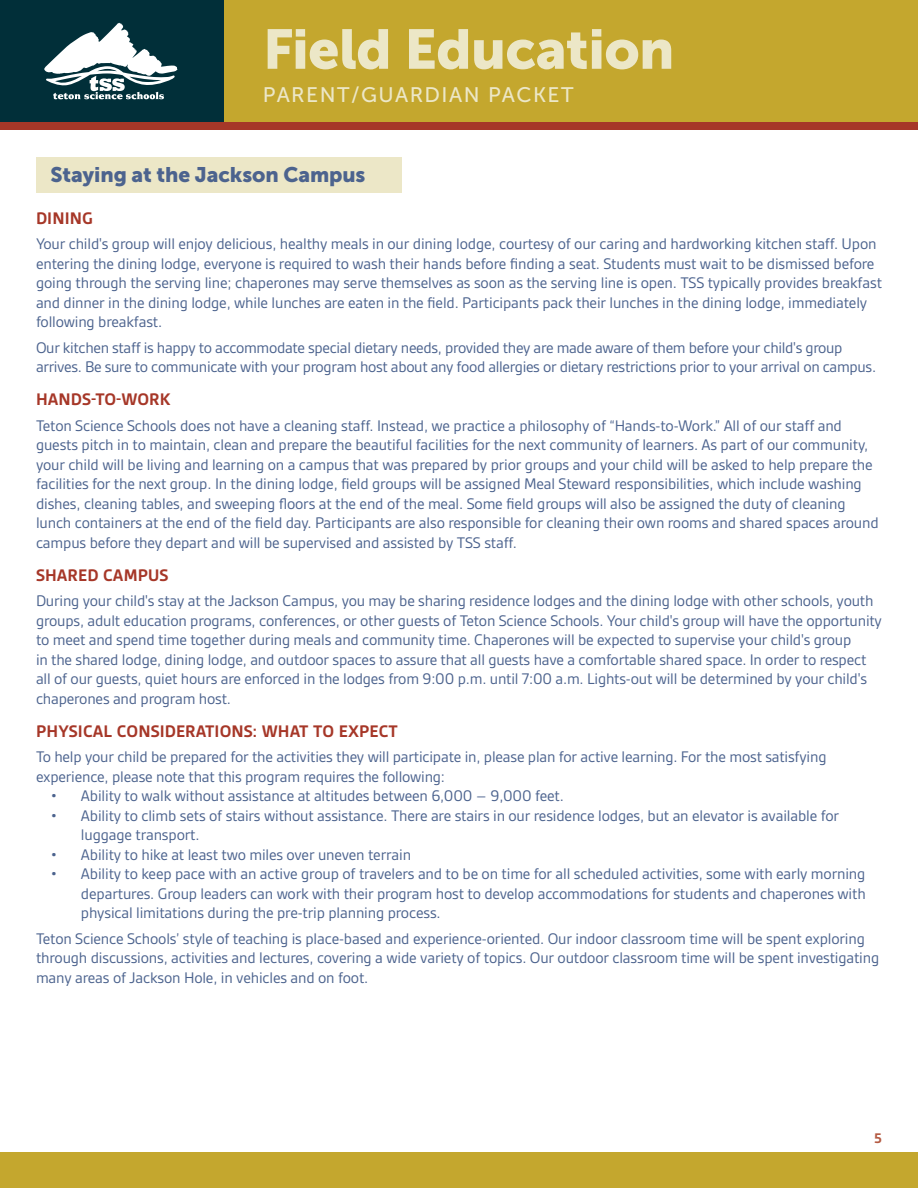
<style>
.page{position:relative;width:918px;height:1188px;background:#fff}
.page>*{position:absolute;margin:0;border:0;box-sizing:border-box;transform-origin:0 0}
.t1{font:55.5px "Museo Sans 900";letter-spacing:-.01em;color:#ece7c7}
.t2{font:21px "Museo Sans 900";letter-spacing:-.005em;color:#4c638e}
.t3{font:21px "Museo Sans 500";letter-spacing:.07em;color:#ece7c7}
.t4{font:700 18px "Gesta";letter-spacing:.005em;color:#a63728}
.t5{font:16.5px/19.5px "Gesta";letter-spacing:-.01em;color:#4c638e}
.t6{font:700 15px "Gesta";color:#b45b43}
</style>
<div class="page">
<div style="left:0;top:7px;width:918px;height:123px;background:#a63728"></div>
<div style="left:224px;top:0;width:694px;height:122px;background:#c4a72e"></div>
<div style="left:0;top:0;width:224px;height:122px;background:#012f39"></div>
<svg style="left:44px;top:23px;width:133px;height:76px"></svg>
<div style="left:0;top:1152px;width:918px;height:36px;background:#c4a72e"></div>
<div style="left:36px;top:157px;width:365px;height:36px;background:#ece7c7"></div>
<h1 class="t1" style="left:263px;top:18px;width:413px">Field Education</h1>
<p class="t3" style="left:263px;top:83px;width:312px">PARENT/GUARDIAN PACKET</p>
<p class="t2" style="left:51px;top:162px;width:316px">Staying at the Jackson Campus</p>
<p class="t4" style="left:36px;top:208px;width:59px">DINING</p>
<p class="t5" style="left:36px;top:234px;width:848px">Your child's group will enjoy delicious, healthy meals in our dining lodge, courtesy of our caring and hardworking kitchen staff. Upon entering the dining lodge, everyone is required to wash their hands before finding a seat. Students must wait to be dismissed before going through the serving line; chaperones may serve themselves as soon as the serving line is open. TSS typically provides breakfast and dinner in the dining lodge, while lunches are eaten in the field. Participants pack their lunches in the dining lodge, immediately following breakfast.</p>
<p class="t5" style="left:36px;top:338px;width:842px">Our kitchen staff is happy to accommodate special dietary needs, provided they are made aware of them before your child's group arrives. Be sure to communicate with your program host about any food allergies or dietary restrictions prior to your arrival on campus.</p>
<p class="t4" style="left:36px;top:389px;width:136px">HANDS-TO-WORK</p>
<p class="t5" style="left:36px;top:416px;width:844px">Teton Science Schools does not have a cleaning staff. Instead, we practice a philosophy of “Hands-to-Work.” All of our staff and guests pitch in to maintain, clean and prepare the beautiful facilities for the next community of learners. As part of our community, your child will be living and learning on a campus that was prepared by prior groups and your child will be asked to help prepare the facilities for the next group. In the dining lodge, field groups will be assigned Meal Steward responsibilities, which include washing dishes, cleaning tables, and sweeping floors at the end of the meal. Some field groups will also be assigned the duty of cleaning lunch containers at the end of the field day. Participants are also responsible for cleaning their own rooms and shared spaces around campus before they depart and will be supervised and assisted by TSS staff.</p>
<p class="t4" style="left:36px;top:565px;width:134px">SHARED CAMPUS</p>
<p class="t5" style="left:36px;top:591px;width:848px">During your child's stay at the Jackson Campus, you may be sharing residence lodges and the dining lodge with other schools, youth groups, adult education programs, conferences, or other guests of Teton Science Schools. Your child's group will have the opportunity to meet and spend time together during meals and community time. Chaperones will be expected to supervise your child's group<br>in the shared lodge, dining lodge, and outdoor spaces to assure that all guests have a comfortable shared space. In order to respect all of our guests, quiet hours are enforced in the lodges from 9:00 p.m. until 7:00 a.m. Lights-out will be determined by your child's chaperones and program host.</p>
<p class="t4" style="left:36px;top:721px;width:363px">PHYSICAL CONSIDERATIONS: WHAT TO EXPECT</p>
<p class="t5" style="left:36px;top:747px;width:792px">To help your child be prepared for the activities they will participate in, please plan for active learning. For the most satisfying experience, please note that this program requires the following:</p>
<p class="t5" style="left:51px;top:786px;width:514px">• Ability to walk without assistance at altitudes between 6,000 – 9,000 feet.</p>
<p class="t5" style="left:81px;top:806px;width:760px;text-indent:-30px">• Ability to climb sets of stairs without assistance. There are stairs in our residence lodges, but an elevator is available for luggage transport.</p>
<p class="t5" style="left:51px;top:845px;width:362px">• Ability to hike at least two miles over uneven terrain</p>
<p class="t5" style="left:81px;top:864px;width:786px;text-align:justify;text-indent:-30px">• Ability to keep pace with an active group of travelers and to be on time for all scheduled activities, some with early morning departures. Group leaders can work with their program host to develop accommodations for students and chaperones with physical limitations during the pre-trip planning process.</p>
<p class="t5" style="left:36px;top:929px;width:845px">Teton Science Schools’ style of teaching is place-based and experience-oriented. Our indoor classroom time will be spent exploring through discussions, activities and lectures, covering a wide variety of topics. Our outdoor classroom time will be spent investigating many areas of Jackson Hole, in vehicles and on foot.</p>
<p class="t6" style="left:874px;top:1130px;width:9px">5</p>
</div>
